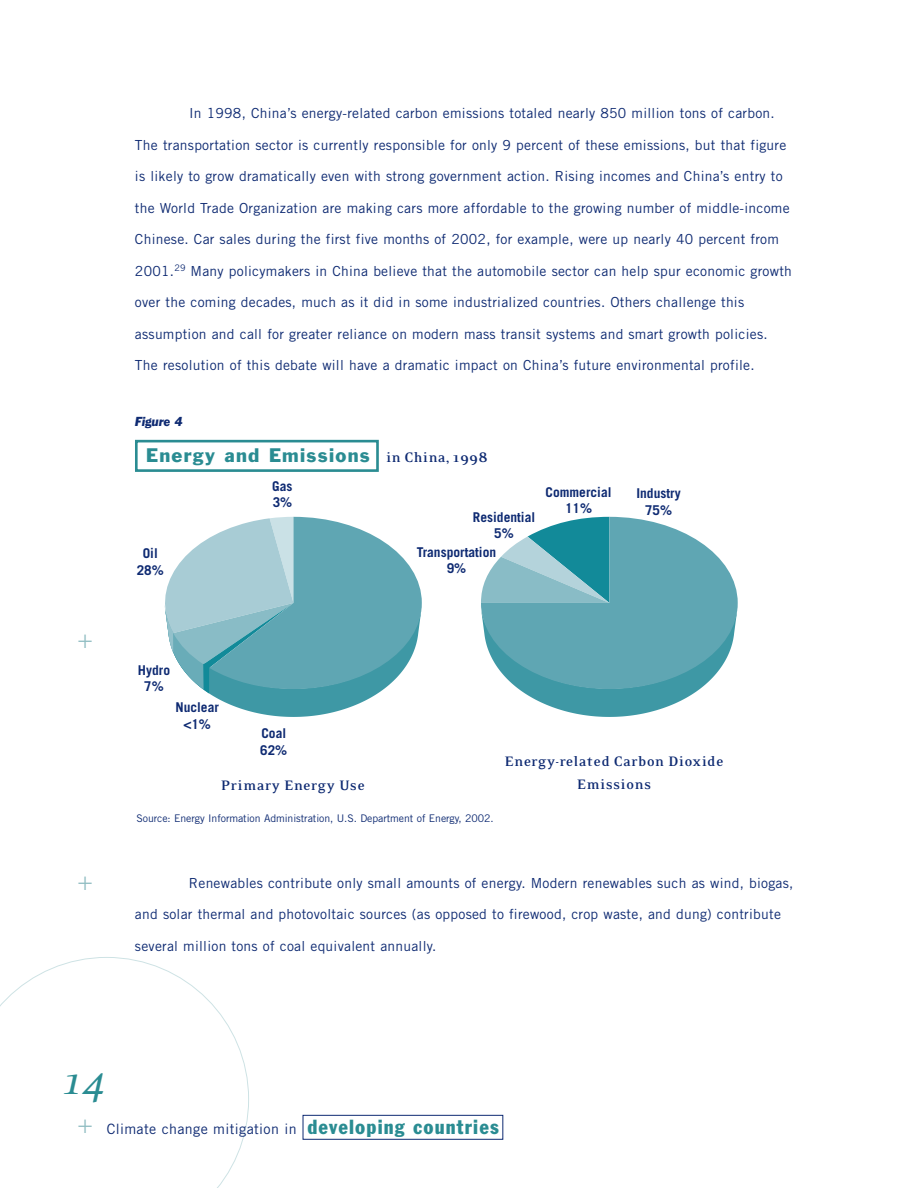
<style>
.page{position:relative;width:918px;height:1188px;background:#fff}
.page>*{position:absolute;margin:0;border:0;box-sizing:border-box;transform-origin:0 0}
.t1{font:italic 45px "Eidetic Serif";color:#2a8c92}
.t2{font:22.5px "Franklin Gothic IT Cby BT";color:#90bdc2}
.t3{font:18px "Franklin Gothic BT";letter-spacing:.07em;color:#2a8c92}
.t4{font:700 15.75px/22.5px "Eidetic Serif";letter-spacing:.015em;color:#0e2a72;text-align:center}
.t5{font:14.25px "Trade Gothic";letter-spacing:.025em;color:#0e2a72}
.t6{font:13.8px "Trade Gothic";letter-spacing:.02em;color:#0e2a72}
.t7{font:700 13.5px/16.5px "Trade Gothic";color:#0e2a72;text-align:center}
.t8{font:italic 12px "Franklin Gothic BT";color:#0e2a72}
.t9{font:10.5px "Trade Gothic";letter-spacing:-.005em;color:#0e2a72}
.s1{font-family:"Eidetic Serif";font-weight:700;font-size:15.75px;color:#0e2a72}
.s2{font-family:"Franklin Gothic BT";font-stretch:condensed;font-size:20.25px;color:#2a8c92}
</style>
<div class="page">
<svg style="left:0;top:957px;width:249px;height:231px"></svg>
<div style="left:303px;top:1115px;width:200px;height:25px;border:1px solid #0e2a72"></div>
<div style="left:135px;top:440px;width:244px;height:32px;border:3px solid #2a8c92"></div>
<svg style="left:519px;top:689px;width:181px;height:28px"></svg>
<svg style="left:481px;top:517px;width:257px;height:172px;background:#74b3be"></svg>
<svg style="left:164px;top:517px;width:258px;height:200px"></svg>
<p class="t6" style="left:189px;top:108px;width:587px">In 1998, China’s energy-related carbon emissions totaled nearly 850 million tons of carbon.</p>
<p class="t6" style="left:135px;top:140px;width:653px">The transportation sector is currently responsible for only 9 percent of these emissions, but that figure</p>
<p class="t6" style="left:135px;top:171px;width:649px">is likely to grow dramatically even with strong government action. Rising incomes and China’s entry to</p>
<p class="t6" style="left:135px;top:203px;width:656px">the World Trade Organization are making cars more affordable to the growing number of middle-income</p>
<p class="t6" style="left:135px;top:234px;width:646px">Chinese. Car sales during the first five months of 2002, for example, were up nearly 40 percent from</p>
<p class="t6" style="left:135px;top:266px;width:658px">2001.<sup>29</sup> Many policymakers in China believe that the automobile sector can help spur economic growth</p>
<p class="t6" style="left:135px;top:297px;width:611px">over the coming decades, much as it did in some industrialized countries. Others challenge this</p>
<p class="t6" style="left:135px;top:329px;width:634px">assumption and call for greater reliance on modern mass transit systems and smart growth policies.</p>
<p class="t6" style="left:135px;top:360px;width:621px">The resolution of this debate will have a dramatic impact on China’s future environmental profile.</p>
<h2 class="t2" style="left:76px;top:632px;width:20px">+</h2>
<h2 class="t2" style="left:76px;top:874px;width:20px">+</h2>
<p class="t8" style="left:135px;top:417px;width:49px">Figure 4</p>
<h3 class="t3" style="left:146px;top:448px;width:343px">Energy and Emissions <span class="s1">in China, 1998</span></h3>
<p class="t7" style="left:137px;top:547px;width:29px">Oil<br>28%</p>
<p class="t7" style="left:272px;top:479px;width:22px;text-align:left">Gas<br>3%</p>
<p class="t7" style="left:473px;top:510px;width:64px">Residential<br>5%</p>
<p class="t7" style="left:417px;top:545px;width:81px">Transportation<br>9%</p>
<p class="t7" style="left:546px;top:485px;width:67px">Commercial<br>11%</p>
<p class="t7" style="left:636px;top:487px;width:46px">Industry<br>75%</p>
<p class="t7" style="left:138px;top:663px;width:34px">Hydro<br>7%</p>
<p class="t7" style="left:175px;top:700px;width:45px">Nuclear &lt;1%</p>
<p class="t7" style="left:260px;top:727px;width:29px;text-align:left">Coal<br>62%</p>
<p class="t4" style="left:221px;top:775px;width:146px">Primary Energy Use</p>
<p class="t9" style="left:136px;top:814px;width:359px">Source: Energy Information Administration, U.S. Department of Energy, 2002.</p>
<p class="t4" style="left:504px;top:752px;width:221px">Energy-related Carbon Dioxide<br>Emissions</p>
<p class="t6" style="left:189px;top:878px;width:606px">Renewables contribute only small amounts of energy. Modern renewables such as wind, biogas,</p>
<p class="t6" style="left:135px;top:909px;width:647px">and solar thermal and photovoltaic sources (as opposed to firewood, crop waste, and dung) contribute</p>
<p class="t6" style="left:135px;top:941px;width:303px">several million tons of coal equivalent annually.</p>
<h1 class="t1" style="left:62px;top:1065px;width:46px">14</h1>
<h2 class="t2" style="left:76px;top:1116px;width:20px">+</h2>
<p class="t5" style="left:107px;top:1124px;width:394px">Climate change mitigation in <span class="s2">developing countries</span></p>
</div>
